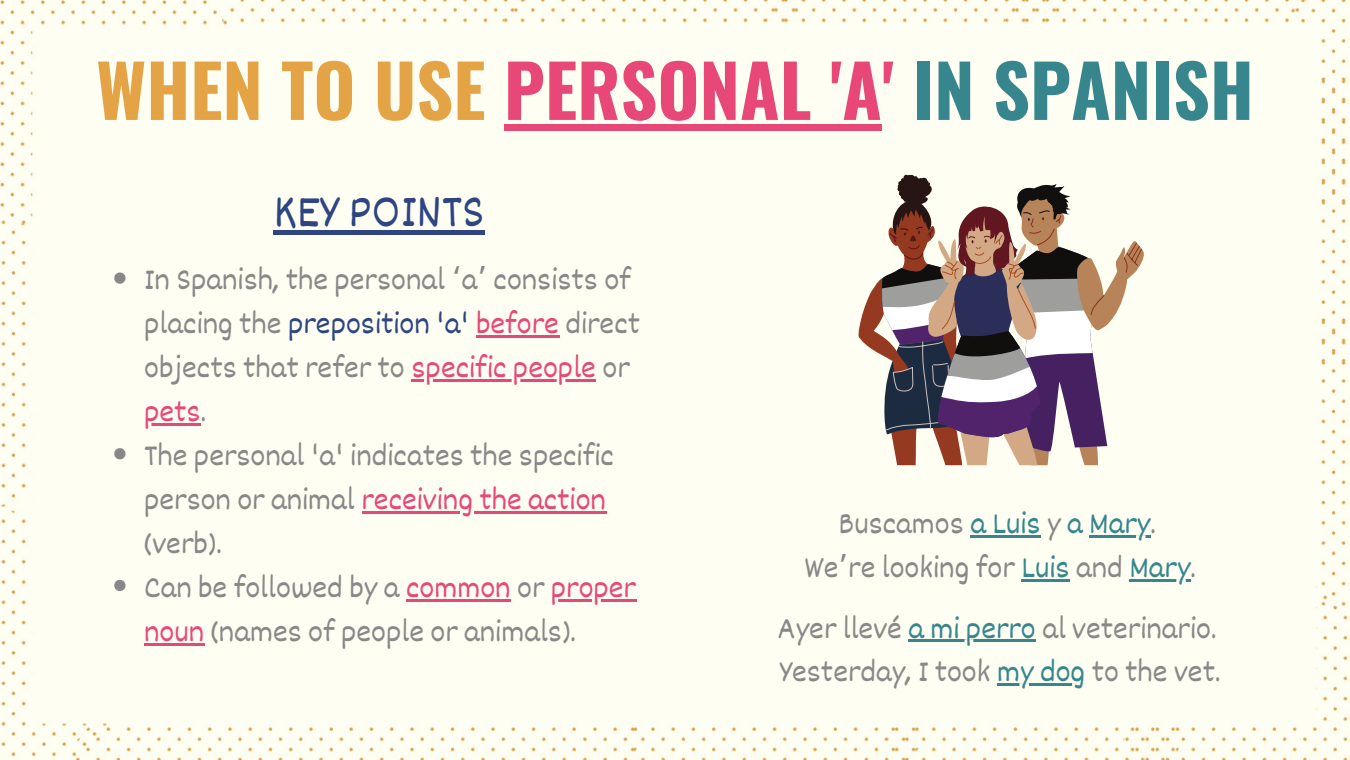
<style>
.page{position:relative;width:1350px;height:760px;background:#fff}
.page>*{position:absolute;margin:0;border:0;box-sizing:border-box;transform-origin:0 0}
.t1{font:700 72px "Oswald";color:#e84878}
.t2{font:48px "Dekko";color:#2e4581}
.t3{font:31.5px/43.8px "Dekko";color:#888}
.s1{color:#e4a446}
.s2{color:#37868e}
.s3{font-family:"Noto Sans Gurmukhi"}
.s4{color:#2e4581}
.s5{color:#e84878}
</style>
<div class="page">
<div style="left:0;top:0;width:1350px;height:759px;background:#fefef2"></div>
<svg style="left:857px;top:175px;width:287px;height:290px"></svg>
<div style="left:504px;top:124px;width:378px;height:7px;background:#e84878"></div>
<svg style="left:114px;top:272px;width:12px;height:12px"></svg>
<hr style="left:476px;top:335px;width:83px;height:3px;background:#e84878">
<hr style="left:412px;top:379px;width:184px;height:2px;background:#e84878">
<hr style="left:144px;top:423px;width:57px;height:2px;background:#e84878">
<svg style="left:114px;top:448px;width:12px;height:11px"></svg>
<hr style="left:362px;top:511px;width:244px;height:2px;background:#e84878">
<svg style="left:114px;top:579px;width:12px;height:12px"></svg>
<hr style="left:406px;top:599px;width:105px;height:2px;background:#e84878">
<hr style="left:551px;top:599px;width:85px;height:2px;background:#e84878">
<hr style="left:144px;top:642px;width:60px;height:3px;background:#e84878">
<hr style="left:273px;top:230px;width:212px;height:4px;background:#2e4581">
<hr style="left:970px;top:535px;width:71px;height:3px;background:#37868e">
<hr style="left:1089px;top:535px;width:61px;height:3px;background:#37868e">
<hr style="left:1021px;top:579px;width:49px;height:2px;background:#37868e">
<hr style="left:1129px;top:579px;width:62px;height:2px;background:#37868e">
<hr style="left:909px;top:639px;width:127px;height:2px;background:#37868e">
<hr style="left:997px;top:683px;width:88px;height:2px;background:#37868e">
<p class="t1" style="left:96px;top:34px;width:1159px"><span class="s1">WHEN TO USE</span> PERSONAL 'A' <span class="s2">IN SPANISH</span></p>
<p class="t2" style="left:273px;top:182px;width:213px">KEY POINTS</p>
<p class="t3" style="left:144px;top:256px;width:497px">In Spanish, the personal <span class="s3">‘</span>a<span class="s3">’</span> consists of placing the <span class="s4">preposition 'a'</span> <span class="s5">before</span> direct objects that refer to <span class="s5">specific people</span> or <span class="s5">pets</span>.</p>
<p class="t3" style="left:144px;top:432px;width:471px">The personal 'a' indicates the specific person or animal <span class="s5">receiving the action </span>(verb).</p>
<p class="t3" style="left:144px;top:563px;width:493px">Can be followed by a <span class="s5">common</span> or <span class="s5">proper noun</span> (names of people or animals).</p>
<p class="t3" style="left:839px;top:500px;width:319px">Buscamos <span class="s2">a Luis</span> y <span class="s2">a Mary</span>.</p>
<p class="t3" style="left:805px;top:544px;width:393px">We<span class="s3">’</span>re looking for <span class="s2">Luis</span> and <span class="s2">Mary</span>.</p>
<p class="t3" style="left:778px;top:604px;width:441px">Ayer llevé <span class="s2">a mi perro</span> al veterinario.</p>
<p class="t3" style="left:780px;top:648px;width:442px">Yesterday, I took <span class="s2">my dog</span> to the vet.</p>
</div>
